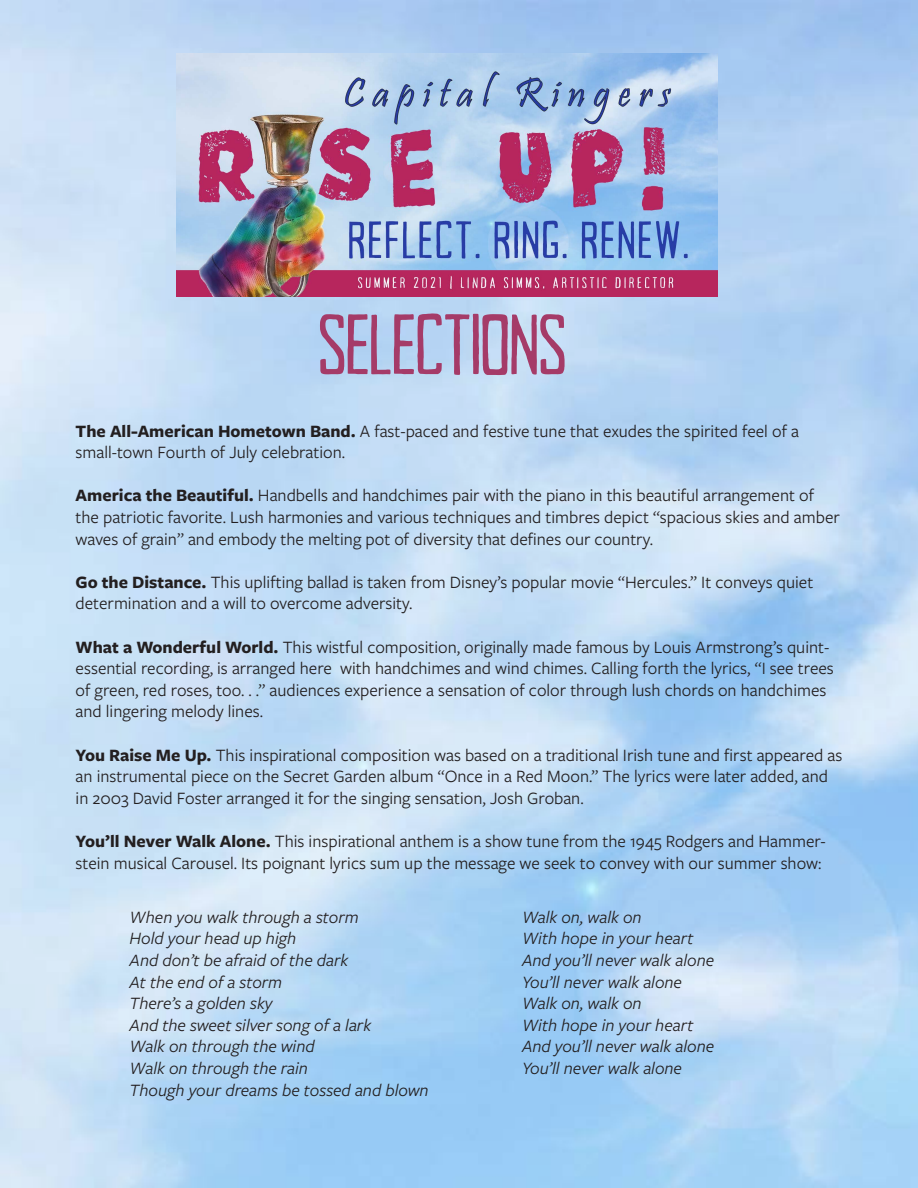
<style>
.page{position:relative;width:918px;height:1188px;background:#fff}
.page>*{position:absolute;margin:0;border:0;box-sizing:border-box;transform-origin:0 0}
.t1{font:85.5px "Tallow Sans TC";color:#a53b68}
.t2{font:18px/21.6px "Freight Sans Pro";color:#231f20}
.t3{font:italic 18px "Freight Sans Pro";color:#231f20}
.s1{font-weight:700}
</style>
<div class="page">
<img style="left:0;top:0;width:918px;height:1188px">
<img style="left:176px;top:54px;width:541px;height:243px">
<p class="t1" style="left:318px;top:301px;width:250px">SELECTIONS</p>
<p class="t2" style="left:76px;top:419px;width:725px"><span class="s1">The All-American Hometown Band.</span> A fast-paced and festive tune that exudes the spirited feel of a small-town Fourth of July celebration.</p>
<p class="t2" style="left:76px;top:484px;width:766px"><span class="s1">America the Beautiful.</span> Handbells and handchimes pair with the piano in this beautiful arrangement of the patriotic favorite. Lush harmonies and various techniques and timbres depict “spacious skies and amber waves of grain” and embody the melting pot of diversity that defines our country.</p>
<p class="t2" style="left:76px;top:570px;width:739px"><span class="s1">Go the Distance.</span> This uplifting ballad is taken from Disney’s popular movie “Hercules.” It conveys quiet determination and a will to overcome adversity.</p>
<p class="t2" style="left:76px;top:635px;width:760px"><span class="s1">What a Wonderful World.</span> This wistful composition, originally made famous by Louis Armstrong’s quint&shy;essential recording, is arranged here with handchimes and wind chimes. Calling forth the lyrics, “I see trees of green, red roses, too. . .” audiences experience a sensation of color through lush chords on handchimes and lingering melody lines.</p>
<p class="t2" style="left:76px;top:743px;width:768px"><span class="s1">You Raise Me Up.</span> This inspirational composition was based on a traditional Irish tune and first appeared as an instrumental piece on the Secret Garden album “Once in a Red Moon.” The lyrics were later added, and in 2003 David Foster arranged it for the singing sensation, Josh Groban.</p>
<p class="t2" style="left:76px;top:830px;width:752px"><span class="s1">You’ll Never Walk Alone.</span> This inspirational anthem is a show tune from the 1945 Rodgers and Hammer&shy;stein musical Carousel. Its poignant lyrics sum up the message we seek to convey with our summer show:</p>
<p class="t3" style="left:130px;top:905px;width:231px">When you walk through a storm</p>
<p class="t3" style="left:130px;top:927px;width:168px">Hold your head up high</p>
<p class="t3" style="left:130px;top:948px;width:220px">And don’t be afraid of the dark</p>
<p class="t3" style="left:130px;top:970px;width:154px">At the end of a storm</p>
<p class="t3" style="left:130px;top:991px;width:144px">There’s a golden sky</p>
<p class="t3" style="left:130px;top:1013px;width:243px">And the sweet silver song of a lark</p>
<p class="t3" style="left:130px;top:1035px;width:187px">Walk on through the wind</p>
<p class="t3" style="left:130px;top:1056px;width:180px">Walk on through the rain</p>
<p class="t3" style="left:130px;top:1078px;width:301px">Though your dreams be tossed and blown</p>
<p class="t3" style="left:522px;top:905px;width:121px">Walk on, walk on</p>
<p class="t3" style="left:522px;top:927px;width:173px">With hope in your heart</p>
<p class="t3" style="left:522px;top:948px;width:194px">And you’ll never walk alone</p>
<p class="t3" style="left:522px;top:970px;width:162px">You’ll never walk alone</p>
<p class="t3" style="left:522px;top:991px;width:121px">Walk on, walk on</p>
<p class="t3" style="left:522px;top:1013px;width:173px">With hope in your heart</p>
<p class="t3" style="left:522px;top:1035px;width:194px">And you’ll never walk alone</p>
<p class="t3" style="left:522px;top:1056px;width:162px">You’ll never walk alone</p>
</div>
